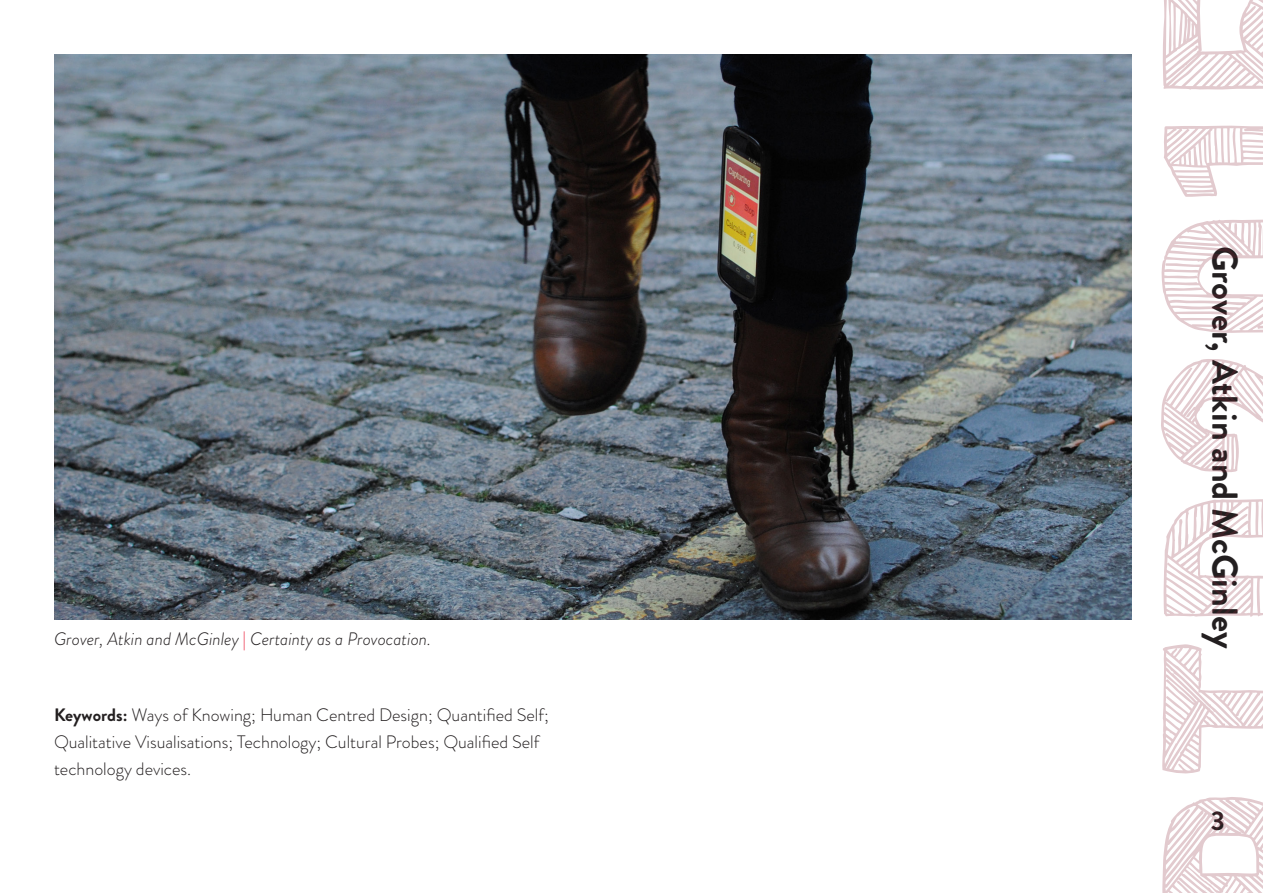
<style>
.page{position:relative;width:1263px;height:893px;background:#fff}
.page>*{position:absolute;margin:0;border:0;box-sizing:border-box;transform-origin:0 0}
.t1{font:700 36px "Brandon Grotesque";color:#231f20}
.t2{font:700 27px "Brandon Grotesque";color:#231f20}
.Body_Text{font:300 18px/27px "Brandon Grotesque";color:#231f20}
.FIgures{font:italic 300 18px "Brandon Grotesque";color:#231f20}
.s1{font-weight:900;font-style:normal;color:#f16b7d}
.s2{font-weight:700}
</style>
<div class="page">
<svg style="left:1162px;top:797px;width:101px;height:96px"></svg>
<svg style="left:1162px;top:644px;width:101px;height:130px"></svg>
<svg style="left:1163px;top:499px;width:100px;height:118px"></svg>
<svg style="left:1161px;top:359px;width:102px;height:114px"></svg>
<svg style="left:1161px;top:219px;width:102px;height:114px"></svg>
<svg style="left:1164px;top:126px;width:99px;height:71px"></svg>
<svg style="left:1162px;top:0;width:101px;height:90px"></svg>
<img style="left:54px;top:54px;width:1077px;height:566px">
<p class="FIgures" style="left:54px;top:627px;width:379px">Grover, Atkin and McGinley <span class="s1">|</span> Certainty as a Provocation.</p>
<p class="Body_Text" style="left:54px;top:701px;width:496px"><span class="s2">Keywords:</span> Ways of Knowing; Human Centred Design; Quantified Self;<br>Qualitative Visualisations; Technology; Cultural Probes; Qualified Self technology devices.</p>
<h1 class="t1" style="left:1250px;top:246px;width:404px;rotate:90deg">Grover, Atkin and McGinley</h1>
<p class="t2" style="left:1211px;top:802px;width:16px">3</p>
</div>
